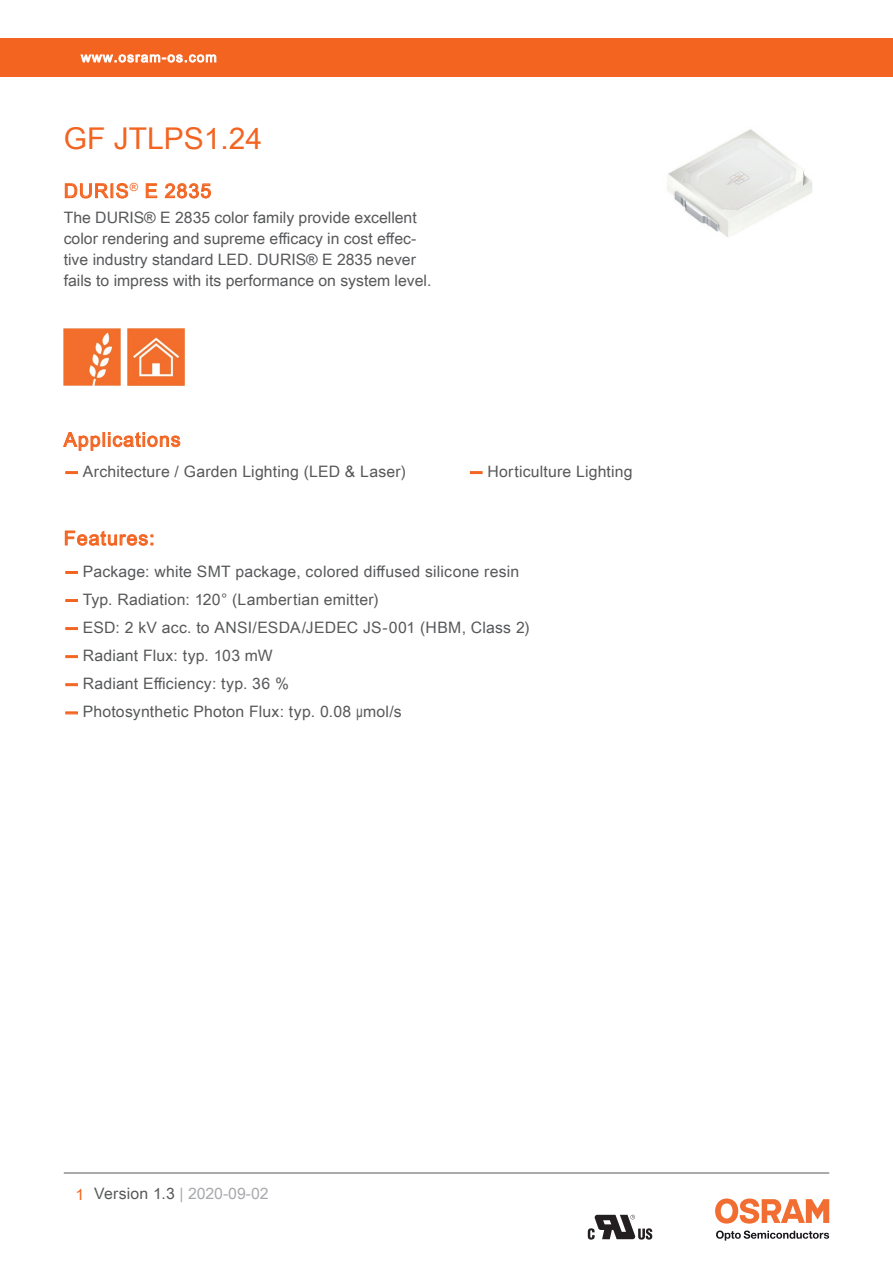
<style>
.page{position:relative;width:893px;height:1263px;background:#fff}
.page>*{position:absolute;margin:0;border:0;box-sizing:border-box;transform-origin:0 0}
.t1{font:30px "Arial Unicode MS";color:#f36421}
.t2{font:19.5px "Arial Unicode MS";letter-spacing:.055em;color:#f36421}
.t3{font:15.75px/21px "Arial Unicode MS";letter-spacing:.01em;color:#57585a}
.t4{font:15.75px "Arial Unicode MS";color:#a8a9ad}
.t5{font:13.5px "Arial Unicode MS";letter-spacing:.085em;color:#fff}
.s1{font-family:"Helvetica Neue LT Pro";font-weight:700;color:#f36421}
.s2{font-family:"Arial"}
.s3{color:#f36421}
.s4{color:#57585a}
</style>
<div class="page">
<hr style="left:64px;top:1173px;width:765px;height:1px;background:#57585a">
<svg style="left:716px;top:1230px;width:113px;height:10px"></svg>
<svg style="left:715px;top:1198px;width:114px;height:25px"></svg>
<div style="left:0;top:38px;width:893px;height:39px;background:#f36421"></div>
<svg style="left:80px;top:54px;width:137px;height:9px"></svg>
<svg style="left:588px;top:1215px;width:64px;height:24px"></svg>
<svg style="left:63px;top:432px;width:118px;height:19px"></svg>
<img style="left:667px;top:129px;width:146px;height:108px">
<svg style="left:65px;top:183px;width:64px;height:16px"></svg>
<svg style="left:145px;top:183px;width:12px;height:15px"></svg>
<svg style="left:164px;top:183px;width:47px;height:16px"></svg>
<img style="left:64px;top:329px;width:57px;height:57px">
<img style="left:128px;top:329px;width:57px;height:57px">
<svg style="left:66px;top:472px;width:11px;height:2px"></svg>
<svg style="left:470px;top:472px;width:12px;height:2px"></svg>
<svg style="left:65px;top:530px;width:88px;height:16px"></svg>
<svg style="left:66px;top:571px;width:11px;height:2px"></svg>
<svg style="left:66px;top:599px;width:11px;height:2px"></svg>
<svg style="left:66px;top:656px;width:11px;height:2px"></svg>
<svg style="left:66px;top:684px;width:11px;height:2px"></svg>
<svg style="left:66px;top:712px;width:11px;height:2px"></svg>
<p class="t5" style="left:81px;top:47px;width:137px">www.osram-os.com</p>
<h1 class="t1" style="left:64px;top:117px;width:200px">GF JTLPS1.24</h1>
<p class="t2" style="left:64px;top:177px;width:149px">DURIS<sup>®</sup> E 2835</p>
<p class="t3" style="left:64px;top:207px;width:369px">The DURIS® E 2835 color family provide excellent color rendering and supreme efficacy in cost effec&shy;tive industry standard LED. DURIS® E 2835 never fails to impress with its performance on system level.</p>
<p class="t2" style="left:64px;top:425px;width:118px">Applications</p>
<p class="t3" style="left:64px;top:460px;width:344px"><span class="s1">—</span> Architecture / Garden Lighting (LED &amp; Laser)</p>
<p class="t3" style="left:468px;top:460px;width:166px"><span class="s1">—</span> Horticulture Lighting</p>
<p class="t2" style="left:64px;top:524px;width:92px">Features:</p>
<p class="t3" style="left:64px;top:560px;width:457px"><span class="s1">—</span> Package: white SMT package, colored diffused silicone resin</p>
<p class="t3" style="left:64px;top:588px;width:317px"><span class="s1">—</span> Typ. Radiation: 120° (Lambertian emitter)</p>
<p class="t3" style="left:64px;top:616px;width:468px"><span class="s1">—</span> ESD: 2 kV acc. to ANSI/ESDA/JEDEC JS-001 (HBM, Class 2)</p>
<p class="t3" style="left:64px;top:644px;width:211px"><span class="s1">—</span> Radiant Flux: typ. 103 mW</p>
<p class="t3" style="left:64px;top:673px;width:227px"><span class="s1">—</span> Radiant Efficiency: typ. 36 %</p>
<p class="t3" style="left:64px;top:701px;width:339px"><span class="s1">—</span> Photosynthetic Photon Flux: typ. 0.08 <span class="s2">μ</span>mol/s</p>
<p class="t4" style="left:76px;top:1182px;width:194px"><span class="s3">1</span> <span class="s4">Version 1.3</span> | 2020-09-02</p>
</div>
